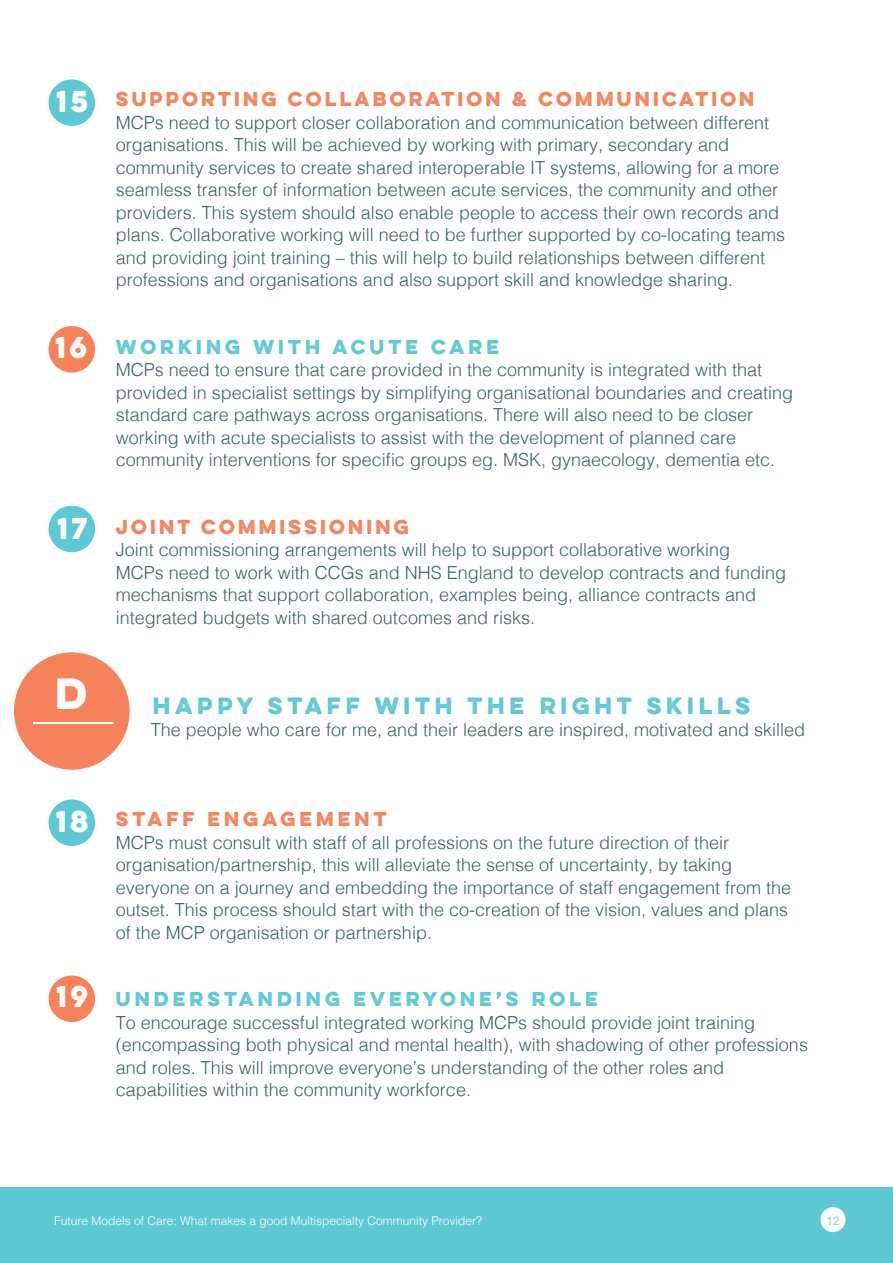
<style>
.page{position:relative;width:893px;height:1263px;background:#fff}
.page>*{position:absolute;margin:0;border:0;box-sizing:border-box;transform-origin:0 0}
.t1{font:700 39px "Lulo One";color:#fff}
.t2{font:700 27px "Lulo One";letter-spacing:-.1em;color:#fff}
.t3{font:700 21px "Lulo One";color:#5ec8d4}
.t4{font:300 18px/22.5px "Helvetica";color:#3b6166}
.t5{font:700 18px "Lulo One";letter-spacing:-.05em;color:#f5825a}
.t6{font:700 18px "Lulo One";color:#5ec8d4}
.t7{font:700 18px "Lulo One";color:#f5825a}
.t8{font:300 12px "Helvetica";color:#fff}
.t9{font:300 12px "Helvetica";color:#5ec8d4}
</style>
<div class="page">
<div style="left:0;top:1187px;width:893px;height:76px;background:#5ec8d4"></div>
<div style="left:820px;top:1207px;width:26px;height:25px;background:#fff;border-radius:50%"></div>
<div style="left:49px;top:506px;width:46px;height:46px;background:#5ec8d4;border-radius:50%"></div>
<div style="left:49px;top:799px;width:46px;height:47px;background:#5ec8d4;border-radius:50%"></div>
<div style="left:49px;top:79px;width:46px;height:47px;background:#5ec8d4;border-radius:50%"></div>
<div style="left:49px;top:326px;width:46px;height:47px;background:#f5825a;border-radius:50%"></div>
<div style="left:49px;top:975px;width:46px;height:47px;background:#f5825a;border-radius:50%"></div>
<div style="left:14px;top:652px;width:116px;height:118px;background:#f5825a;border-radius:50%"></div>
<hr style="left:33px;top:722px;width:81px;height:2px;background:#fff">
<h2 class="t2" style="left:56px;top:81px;width:39px">15</h2>
<p class="t5" style="left:116px;top:85px;width:644px">SUPPORTING COLLABORATION &amp; COMMUNICATION</p>
<p class="t4" style="left:116px;top:110px;width:671px">MCPs need to support closer collaboration and communication between different organisations. This will be achieved by working with primary, secondary and community services to create shared interoperable IT systems, allowing for a more seamless transfer of information between acute services, the community and other providers. This system should also enable people to access their own records and plans. Collaborative working will need to be further supported by co-locating teams and providing joint training – this will help to build relationships between different professions and organisations and also support skill and knowledge sharing.</p>
<h2 class="t2" style="left:55px;top:326px;width:39px">16</h2>
<p class="t6" style="left:116px;top:332px;width:389px">WORKING WITH ACUTE CARE</p>
<p class="t4" style="left:116px;top:357px;width:679px">MCPs need to ensure that care provided in the community is integrated with that provided in specialist settings by simplifying organisational boundaries and creating standard care pathways across organisations. There will also need to be closer working with acute specialists to assist with the development of planned care community interventions for specific groups eg. MSK, gynaecology, dementia etc.</p>
<h2 class="t2" style="left:57px;top:507px;width:38px">17</h2>
<p class="t5" style="left:116px;top:512px;width:299px">JOINT COMMISSIONING</p>
<p class="t4" style="left:116px;top:537px;width:672px">Joint commissioning arrangements will help to support collaborative working<br>MCPs need to work with CCGs and NHS England to develop contracts and funding mechanisms that support collaboration, examples being, alliance contracts and integrated budgets with shared outcomes and risks.</p>
<h1 class="t1" style="left:55px;top:663px;width:42px">D</h1>
<p class="t3" style="left:153px;top:689px;width:604px">HAPPY STAFF WITH THE RIGHT SKILLS</p>
<p class="t4" style="left:151px;top:717px;width:656px">The people who care for me, and their leaders are inspired, motivated and skilled</p>
<h2 class="t2" style="left:56px;top:801px;width:40px">18</h2>
<h2 class="t2" style="left:56px;top:976px;width:39px">19</h2>
<p class="t7" style="left:116px;top:805px;width:276px">STAFF ENGAGEMENT</p>
<p class="t4" style="left:116px;top:830px;width:677px">MCPs must consult with staff of all professions on the future direction of their organisation/partnership, this will alleviate the sense of uncertainty, by taking everyone on a journey and embedding the importance of staff engagement from the outset. This process should start with the co-creation of the vision, values and plans of the MCP organisation or partnership.</p>
<p class="t6" style="left:116px;top:985px;width:487px">UNDERSTANDING EVERYONE’S ROLE</p>
<p class="t4" style="left:116px;top:1010px;width:694px">To encourage successful integrated working MCPs should provide joint training (encompassing both physical and mental health), with shadowing of other professions and roles. This will improve everyone’s understanding of the other roles and capabilities within the community workforce.</p>
<p class="t8" style="left:54px;top:1210px;width:430px">Future Models of Care: What makes a good Multispecialty Community Provider?</p>
<p class="t9" style="left:826px;top:1210px;width:15px">12</p>
</div>
